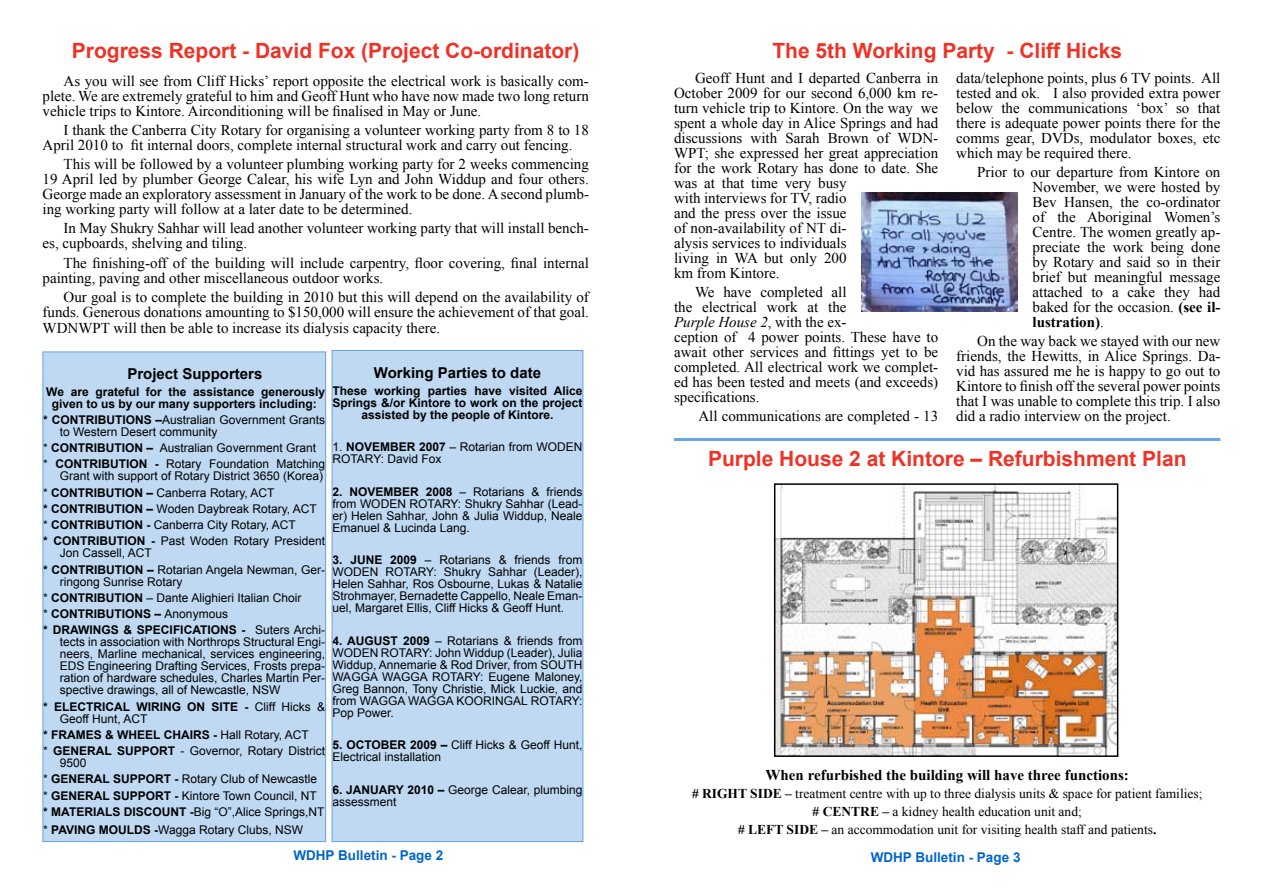
<style>
.page{position:relative;width:1263px;height:893px;background:#fff}
.page>*{position:absolute;margin:0;border:0;box-sizing:border-box;transform-origin:0 0}
.t1{font:700 21px "Arial";color:#ee3226}
.t2{font:15px/15px "Times New Roman";color:#000;text-align:justify}
.t3{font:700 15px "Times New Roman";color:#000}
.t4{font:700 15px "Arial";color:#000}
.t5{font:13.5px/18px "Times New Roman";color:#000;text-align:center}
.t6{font:700 13.5px "Arial";color:#0066cb}
.t7{font:12px/12px "Arial";color:#000}
.t8{font:700 12px/12px "Arial";color:#000;text-align:center}
.s1{font-weight:700}
.s2{font-weight:400}
.s3{font-style:italic}
</style>
<div class="page">
<div style="left:332px;top:350px;width:251px;height:492px;background:#bfd9f2"></div>
<div style="left:332px;top:350px;width:251px;height:492px;border:1px solid #66a3e0"></div>
<hr style="left:674px;top:438px;width:546px;height:3px;background:#69a5e0">
<div style="left:43px;top:352px;width:283px;height:490px;background:#bfd9f2"></div>
<div style="left:43px;top:351px;width:283px;height:491px;border:1px solid #66a3e0"></div>
<img style="left:777px;top:486px;width:338px;height:268px">
<div style="left:774px;top:483px;width:344px;height:274px;border:2px solid #000"></div>
<img style="left:862px;top:193px;width:156px;height:119px">
<h1 class="t1" style="left:72px;top:39px;width:509px">Progress Report - David Fox (Project Co-ordinator)</h1>
<p class="t2" style="left:43px;top:73px;width:548px;text-indent:21px">As you will see from Cliff Hicks’ report opposite the electrical work is basically com&shy;plete. We are extremely grateful to him and Geoff Hunt who have now made two long return vehicle trips to Kintore. Airconditioning will be finalised in May or June.</p>
<p class="t2" style="left:43px;top:122px;width:548px;text-indent:21px">I thank the Canberra City Rotary for organising a volunteer working party from 8 to 18<br>April 2010 to fit internal doors, complete internal structural work and carry out fencing.</p>
<p class="t2" style="left:43px;top:156px;width:548px;text-indent:21px">This will be followed by a volunteer plumbing working party for 2 weeks commencing 19 April led by plumber George Calear, his wife Lyn and John Widdup and four others.<br>George made an exploratory assessment in January of the work to be done. A second plumb&shy;ing working party will follow at a later date to be determined.</p>
<p class="t2" style="left:43px;top:221px;width:548px;text-indent:21px">In May Shukry Sahhar will lead another volunteer working party that will install bench&shy;es, cupboards, shelving and tiling.</p>
<p class="t2" style="left:43px;top:255px;width:548px;text-indent:21px">The finishing-off of the building will include carpentry, floor covering, final internal painting, paving and other miscellaneous outdoor works.</p>
<p class="t2" style="left:43px;top:289px;width:548px;text-align:right">Our goal is to complete the building in 2010 but this will depend on the availability of funds. Generous donations amounting to $150,000 will ensure the achievement of that goal.</p>
<p class="t2" style="left:43px;top:321px;width:399px">WDNWPT will then be able to increase its dialysis capacity there.</p>
<p class="t4" style="left:374px;top:365px;width:169px">Working Parties to date</p>
<p class="t8" style="left:332px;top:384px;width:252px">These working parties have visited Alice<br>Springs &amp;/or Kintore to work on the project assisted by the people of Kintore.</p>
<p class="t7" style="left:332px;top:441px;width:252px">1. <span class="s1">NOVEMBER 2007</span> – Rotarian from WODEN<br>ROTARY: David Fox</p>
<p class="t7" style="left:332px;top:485px;width:252px;text-align:justify"><span class="s1">2. NOVEMBER 2008</span> – Rotarians &amp; friends from WODEN ROTARY: Shukry Sahhar (Lead&shy;er) Helen Sahhar, John &amp; Julia Widdup, Neale Emanuel &amp; Lucinda Lang.</p>
<p class="t7" style="left:332px;top:554px;width:252px;text-align:justify"><span class="s1">3. JUNE 2009</span> – Rotarians &amp; friends from WODEN ROTARY: Shukry Sahhar (Leader), Helen Sahhar, Ros Osbourne, Lukas &amp; Natalie Strohmayer, Bernadette Cappello, Neale Eman&shy;uel, Margaret Ellis, Cliff Hicks &amp; Geoff Hunt.</p>
<p class="t7" style="left:332px;top:634px;width:252px;text-align:justify"><span class="s1">4. AUGUST 2009</span> – Rotarians &amp; friends from WODEN ROTARY: John Widdup (Leader), Julia Widdup, Annemarie &amp; Rod Driver, from SOUTH WAGGA WAGGA ROTARY: Eugene Maloney, Greg Bannon, Tony Christie, Mick Luckie, and from WAGGA WAGGA KOORINGAL ROTARY:<br>Pop Power.</p>
<p class="t7" style="left:332px;top:739px;width:252px"><span class="s1">5. OCTOBER 2009 –</span> Cliff Hicks &amp; Geoff Hunt,<br>Electrical installation</p>
<p class="t7" style="left:332px;top:783px;width:252px"><span class="s1">6. JANUARY 2010 –</span> George Calear, plumbing assessment</p>
<p class="t4" style="left:127px;top:366px;width:137px">Project Supporters</p>
<p class="t8" style="left:46px;top:386px;width:280px">We are grateful for the assistance generously given to us by our many supporters including:</p>
<p class="t7" style="left:60px;top:414px;width:267px;text-indent:-17px"><span class="s1">* CONTRIBUTIONS –</span>Australian Government Grants to Western Desert community</p>
<p class="t7" style="left:43px;top:440px;width:283px;line-height:16.2px">* <span class="s1">CONTRIBUTION –</span> Australian Government Grant<br>* <span class="s1">CONTRIBUTION -</span> Rotary Foundation Matching</p>
<p class="t7" style="left:43px;top:468px;width:283px;line-height:16.2px;text-indent:16px">Grant with support of Rotary District 3650 (Korea) * <span class="s1">CONTRIBUTION –</span> Canberra Rotary, ACT<br><span class="s1">* CONTRIBUTION –</span> Woden Daybreak Rotary, ACT<br>* <span class="s1">CONTRIBUTION -</span> Canberra City Rotary, ACT<br><span class="s1">* CONTRIBUTION -</span> Past Woden Rotary President</p>
<p class="t7" style="left:43px;top:545px;width:283px;line-height:16.2px;text-indent:16px">Jon Cassell, ACT<br><span class="s1">* CONTRIBUTION –</span> Rotarian Angela Newman, Ger-</p>
<p class="t7" style="left:43px;top:573px;width:283px;line-height:16.2px;text-indent:16px">ringong Sunrise Rotary<br>* <span class="s1">CONTRIBUTION</span> – Dante Alighieri Italian Choir<br>* <span class="s1">CONTRIBUTIONS –</span> Anonymous<br><span class="s1">* DRAWINGS &amp; SPECIFICATIONS -</span> Suters Archi-</p>
<p class="t7" style="left:60px;top:636px;width:267px;text-align:justify">tects in association with Northrops Structural Engi&shy;neers, Marline mechanical, services engineering, EDS Engineering Drafting Services, Frosts prepa&shy;ration of hardware schedules, Charles Martin Per&shy;spective drawings, all of Newcastle, NSW</p>
<p class="t8" style="left:60px;top:700px;width:267px;text-align:left;text-indent:-16px">* ELECTRICAL WIRING ON SITE - <span class="s2">Cliff Hicks &amp;<br>Geoff Hunt, ACT</span></p>
<p class="t7" style="left:43px;top:727px;width:283px;line-height:16.2px"><span class="s1">* FRAMES &amp; WHEEL CHAIRS -</span> Hall Rotary, ACT<br>* <span class="s1">GENERAL SUPPORT</span> - Governor, Rotary District</p>
<p class="t7" style="left:43px;top:755px;width:283px;line-height:16.2px;text-indent:16px">9500<br>* <span class="s1">GENERAL SUPPORT -</span> Rotary Club of Newcastle * <span class="s1">GENERAL SUPPORT -</span> Kintore Town Council, NT <span class="s1">* MATERIALS DISCOUNT -</span>Big “O”,Alice Springs,NT</p>
<p class="t7" style="left:43px;top:823px;width:261px">* <span class="s1">PAVING MOULDS -</span>Wagga Rotary Clubs, NSW</p>
<h1 class="t1" style="left:772px;top:39px;width:351px">The 5th Working Party - Cliff Hicks</h1>
<p class="t2" style="left:956px;top:70px;width:266px">data/telephone points, plus 6 TV points. All tested and ok. I also provided extra power below the communications ‘box’ so that there is adequate power points there for the comms gear, DVDs, modulator boxes, etc which may be required there.</p>
<p class="t2" style="left:1032px;top:164px;width:189px;text-indent:-55px">Prior to our departure from Kintore on November, we were hosted by Bev Hansen, the co-ordinator of the Aboriginal Women’s Centre. The women greatly ap&shy;preciate the work being done by Rotary and said so in their brief but meaningful message attached to a cake they had baked for the occasion. <span class="s1">(see il&shy;lustration)</span>.</p>
<p class="t2" style="left:956px;top:334px;width:266px;text-indent:21px">On the way back we stayed with our new friends, the Hewitts, in Alice Springs. Da&shy;vid has assured me he is happy to go out to Kintore to finish off the several power points that I was unable to complete this trip. I also did a radio interview on the project.</p>
<h1 class="t1" style="left:708px;top:447px;width:480px">Purple House 2 at Kintore – Refurbishment Plan</h1>
<p class="t2" style="left:674px;top:70px;width:266px;text-align:left;text-indent:21px">Geoff Hunt and I departed Canberra in<br>October 2009 for our second 6,000 km re&shy;turn vehicle trip to Kintore. On the way we spent a whole day in Alice Springs and had discussions with Sarah Brown of WDN-<br>WPT; she expressed her great appreciation for the work Rotary has done to date. She was at that time very busy<br>with interviews for TV, radio<br>and the press over the issue<br>of non-availability of NT di-<br>alysis services to individuals<br>living in WA but only 200<br>km from Kintore.</p>
<p class="t2" style="left:674px;top:284px;width:266px;text-align:left;text-indent:21px">We have completed all<br>the electrical work at the<br><span class="s3">Purple House 2</span>, with the ex-<br>ception of 4 power points. These have to await other services and fittings yet to be completed. All electrical work we complet&shy;ed has been tested and meets (and exceeds) specifications.</p>
<p class="t2" style="left:698px;top:409px;width:241px">All communications are completed - 13</p>
<p class="t3" style="left:766px;top:766px;width:365px">When refurbished the building will have three functions:</p>
<p class="t5" style="left:692px;top:784px;width:512px"><span class="s1"># RIGHT SIDE –</span> treatment centre with up to three dialysis units &amp; space for patient families; <span class="s1"># CENTRE –</span> a kidney health education unit and;<br><span class="s1"># LEFT SIDE –</span> an accommodation unit for visiting health staff and patients<span class="s1">.</span></p>
<p class="t6" style="left:293px;top:848px;width:151px">WDHP Bulletin - Page 2</p>
<p class="t6" style="left:871px;top:850px;width:151px">WDHP Bulletin - Page 3</p>
</div>
